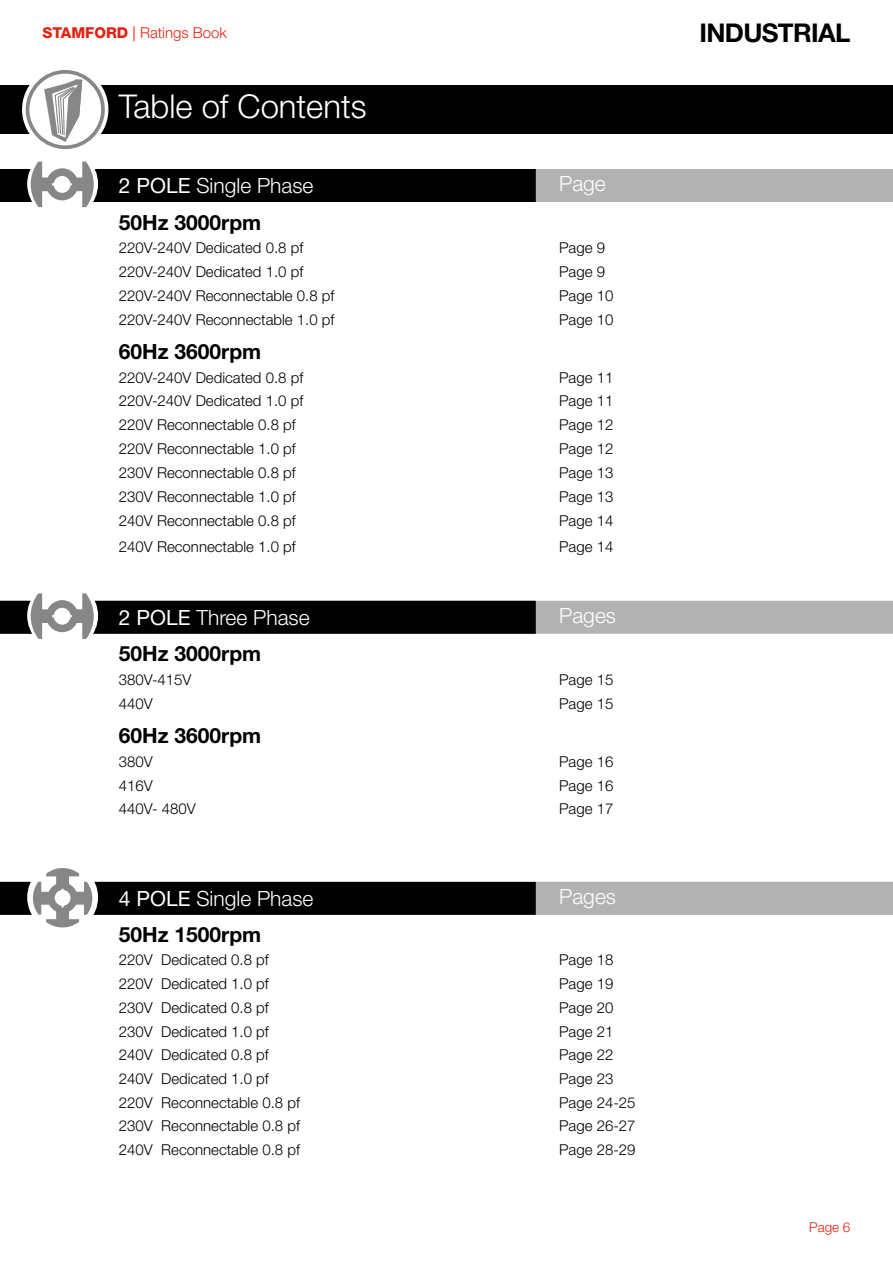
<style>
.page{position:relative;width:893px;height:1263px;background:#fff}
.page>*{position:absolute;margin:0;border:0;box-sizing:border-box;transform-origin:0 0}
.t1{font:300 32.85px "Helvetica Neue LT Std";color:#fff}
.t2{font:700 25.8px "Helvetica Neue LT Std";letter-spacing:-.025em;color:#000}
.t3{font:300 21px "Helvetica Neue LT Std";color:#fff}
.t4{font:700 21px "Helvetica Neue LT Std";color:#000}
.t5{font:300 15px "Helvetica Neue LT Std";color:#000}
.t6{font:300 15px "Helvetica Neue LT Std";color:#e42313}
.t7{font:300 13.5px "Helvetica Neue LT Std";color:#e42313}
.s1{font-weight:800}
.s2{font-weight:400}
</style>
<div class="page">
<div style="left:0;top:169px;width:893px;height:33px;background:#b3b2b2"></div>
<div style="left:0;top:169px;width:536px;height:33px;background:#000"></div>
<div style="left:27px;top:148px;width:71px;height:71px;background:#fff;border-radius:50%"></div>
<svg style="left:31px;top:162px;width:63px;height:45px"></svg>
<div style="left:0;top:85px;width:893px;height:49px;background:#000"></div>
<svg style="left:22px;top:66px;width:86px;height:87px;fill:#fff"></svg>
<div style="left:26px;top:70px;width:79px;height:79px;border:4px solid #878787;border-radius:50%"></div>
<svg style="left:44px;top:79px;width:38px;height:63px"></svg>
<div style="left:0;top:601px;width:893px;height:33px;background:#b3b2b2"></div>
<div style="left:0;top:601px;width:536px;height:33px;background:#000"></div>
<div style="left:27px;top:580px;width:71px;height:71px;background:#fff;border-radius:50%"></div>
<svg style="left:31px;top:593px;width:63px;height:46px"></svg>
<div style="left:0;top:882px;width:893px;height:33px;background:#b3b2b2"></div>
<div style="left:0;top:882px;width:536px;height:33px;background:#000"></div>
<div style="left:27px;top:862px;width:71px;height:71px;background:#fff;border-radius:50%"></div>
<svg style="left:33px;top:868px;width:59px;height:59px"></svg>
<p class="t6" style="left:43px;top:23px;width:186px"><span class="s1">STAMFORD</span> <span class="s2">|</span> Ratings Book</p>
<h2 class="t2" style="left:699px;top:17px;width:153px">INDUSTRIAL</h2>
<h1 class="t1" style="left:119px;top:86px;width:249px">Table of Contents</h1>
<h3 class="t3" style="left:119px;top:173px;width:196px"><span class="s2">2 POLE</span> Single Phase</h3>
<h3 class="t3" style="left:559px;top:171px;width:48px">Page</h3>
<h3 class="t4" style="left:119px;top:209px;width:144px">50Hz 3000rpm</h3>
<p class="t5" style="left:119px;top:239px;width:186px">220V-240V Dedicated 0.8 pf</p>
<p class="t5" style="left:559px;top:239px;width:47px">Page 9</p>
<p class="t5" style="left:119px;top:263px;width:186px">220V-240V Dedicated 1.0 pf</p>
<p class="t5" style="left:559px;top:263px;width:47px">Page 9</p>
<p class="t5" style="left:119px;top:286px;width:217px">220V-240V Reconnectable 0.8 pf</p>
<p class="t5" style="left:559px;top:286px;width:56px">Page 10</p>
<p class="t5" style="left:119px;top:310px;width:217px">220V-240V Reconnectable 1.0 pf</p>
<p class="t5" style="left:559px;top:310px;width:56px">Page 10</p>
<h3 class="t4" style="left:119px;top:338px;width:144px">60Hz 3600rpm</h3>
<p class="t5" style="left:119px;top:368px;width:186px">220V-240V Dedicated 0.8 pf</p>
<p class="t5" style="left:559px;top:368px;width:56px">Page 11</p>
<p class="t5" style="left:119px;top:392px;width:186px">220V-240V Dedicated 1.0 pf</p>
<p class="t5" style="left:559px;top:392px;width:56px">Page 11</p>
<p class="t5" style="left:119px;top:416px;width:178px">220V Reconnectable 0.8 pf</p>
<p class="t5" style="left:559px;top:416px;width:56px">Page 12</p>
<p class="t5" style="left:119px;top:439px;width:178px">220V Reconnectable 1.0 pf</p>
<p class="t5" style="left:559px;top:439px;width:56px">Page 12</p>
<p class="t5" style="left:119px;top:463px;width:178px">230V Reconnectable 0.8 pf</p>
<p class="t5" style="left:559px;top:463px;width:56px">Page 13</p>
<p class="t5" style="left:119px;top:487px;width:178px">230V Reconnectable 1.0 pf</p>
<p class="t5" style="left:559px;top:487px;width:56px">Page 13</p>
<p class="t5" style="left:119px;top:512px;width:178px">240V Reconnectable 0.8 pf</p>
<p class="t5" style="left:559px;top:512px;width:56px">Page 14</p>
<p class="t5" style="left:119px;top:537px;width:178px">240V Reconnectable 1.0 pf</p>
<p class="t5" style="left:559px;top:537px;width:56px">Page 14</p>
<h3 class="t3" style="left:119px;top:604px;width:192px"><span class="s2">2 POLE</span> Three Phase</h3>
<h3 class="t3" style="left:559px;top:603px;width:58px">Pages</h3>
<h3 class="t4" style="left:119px;top:641px;width:144px">50Hz 3000rpm</h3>
<p class="t5" style="left:119px;top:670px;width:74px">380V-415V</p>
<p class="t5" style="left:559px;top:670px;width:56px">Page 15</p>
<p class="t5" style="left:119px;top:694px;width:35px">440V</p>
<p class="t5" style="left:559px;top:694px;width:56px">Page 15</p>
<h3 class="t4" style="left:119px;top:723px;width:144px">60Hz 3600rpm</h3>
<p class="t5" style="left:119px;top:752px;width:35px">380V</p>
<p class="t5" style="left:559px;top:752px;width:56px">Page 16</p>
<p class="t5" style="left:119px;top:776px;width:35px">416V</p>
<p class="t5" style="left:559px;top:776px;width:56px">Page 16</p>
<p class="t5" style="left:119px;top:800px;width:78px">440V- 480V</p>
<p class="t5" style="left:559px;top:800px;width:56px">Page 17</p>
<h3 class="t3" style="left:119px;top:885px;width:196px"><span class="s2">4 POLE</span> Single Phase</h3>
<h3 class="t3" style="left:559px;top:884px;width:58px">Pages</h3>
<h3 class="t4" style="left:119px;top:921px;width:144px">50Hz 1500rpm</h3>
<p class="t5" style="left:119px;top:951px;width:151px">220V Dedicated 0.8 pf</p>
<p class="t5" style="left:559px;top:951px;width:56px">Page 18</p>
<p class="t5" style="left:119px;top:975px;width:151px">220V Dedicated 1.0 pf</p>
<p class="t5" style="left:559px;top:975px;width:56px">Page 19</p>
<p class="t5" style="left:119px;top:998px;width:151px">230V Dedicated 0.8 pf</p>
<p class="t5" style="left:559px;top:998px;width:56px">Page 20</p>
<p class="t5" style="left:119px;top:1022px;width:151px">230V Dedicated 1.0 pf</p>
<p class="t5" style="left:559px;top:1022px;width:56px">Page 21</p>
<p class="t5" style="left:119px;top:1046px;width:151px">240V Dedicated 0.8 pf</p>
<p class="t5" style="left:559px;top:1046px;width:56px">Page 22</p>
<p class="t5" style="left:119px;top:1069px;width:151px">240V Dedicated 1.0 pf</p>
<p class="t5" style="left:559px;top:1069px;width:56px">Page 23</p>
<p class="t5" style="left:119px;top:1093px;width:182px">220V Reconnectable 0.8 pf</p>
<p class="t5" style="left:559px;top:1093px;width:78px">Page 24-25</p>
<p class="t5" style="left:119px;top:1116px;width:182px">230V Reconnectable 0.8 pf</p>
<p class="t5" style="left:559px;top:1116px;width:78px">Page 26-27</p>
<p class="t5" style="left:119px;top:1140px;width:182px">240V Reconnectable 0.8 pf</p>
<p class="t5" style="left:559px;top:1140px;width:78px">Page 28-29</p>
<p class="t7" style="left:809px;top:1219px;width:43px">Page 6</p>
</div>
